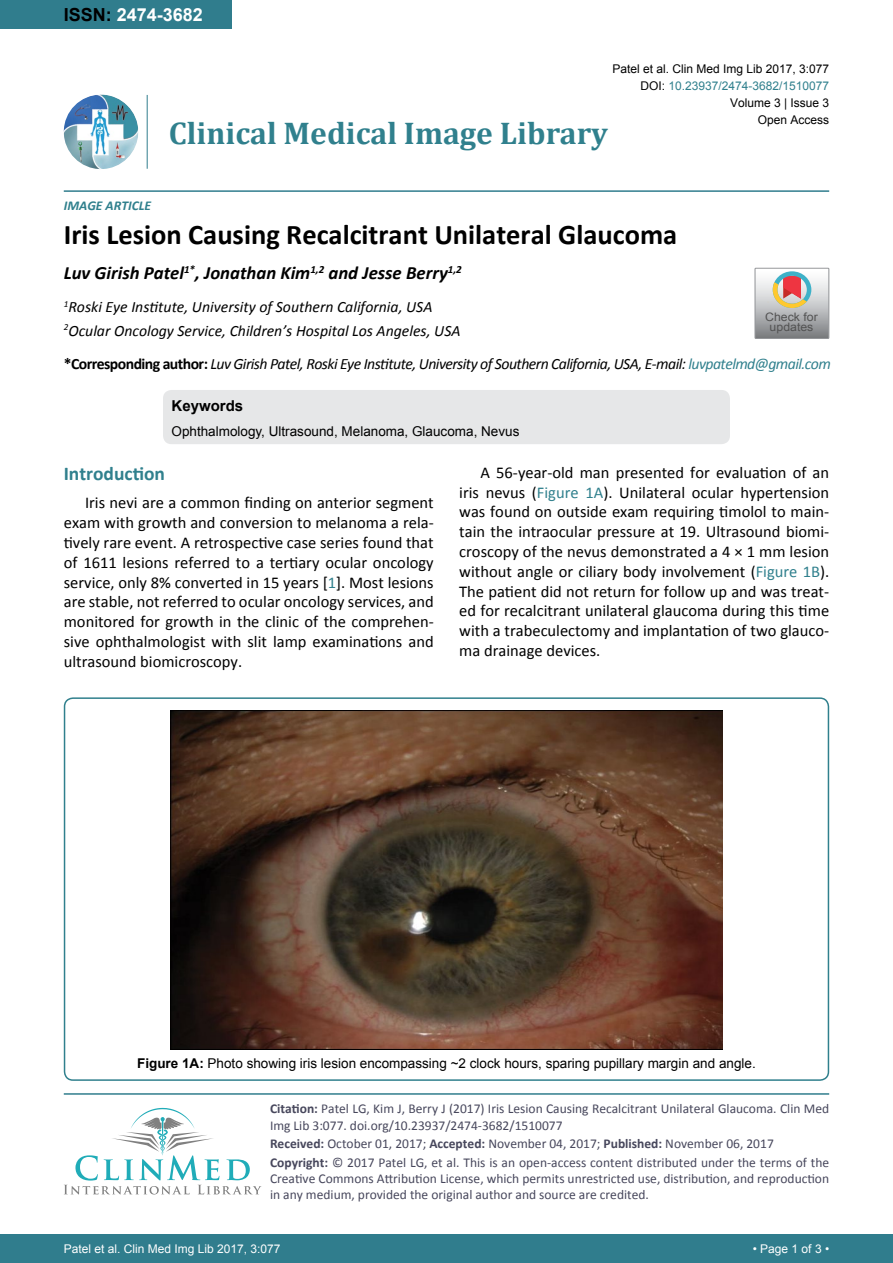
<style>
.page{position:relative;width:893px;height:1263px;background:#fff}
.page>*{position:absolute;margin:0;border:0;box-sizing:border-box;transform-origin:0 0}
.t1{font:700 31.5px "Cambria";color:#30808d}
.t2{font:700 28.5px "Calibri";color:#000}
.t3{font:700 19.5px "Calibri";color:#30808d}
.t4{font:italic 700 18.75px "Calibri";color:#000}
.t5{font:700 18px "Arial";color:#fff}
.t6{font:16.5px/19.8px "Calibri";color:#000;text-align:justify}
.t7{font:italic 15.75px "Calibri";letter-spacing:-.035em;color:#000}
.t8{font:italic 15.75px/23.1px "Calibri";color:#000}
.t9{font:700 15px "Arial";color:#000}
.t10{font:13.5px/16.2px "Calibri";color:#47475c}
.t11{font:13.5px "Arial";color:#000}
.t12{font:italic 700 13.5px "Calibri";color:#30808d}
.t13{font:12px/17.2px "Arial";color:#000;text-align:right}
.t14{font:12px "Arial";color:#fff}
.t15{font:12px "Arial";color:#30808d}
.t16{font:11.7px/10.1px "Arial";color:#535353;text-align:center;scale:1.06 1}
.s1{color:#000}
.s2{font-weight:700;font-style:normal}
.s3{color:#30808d}
.s4{font-weight:700}
</style>
<div class="page">
<div style="left:0;top:0;width:231px;height:28px;background:#307d8d"></div>
<img style="left:64px;top:95px;width:74px;height:74px;border-radius:37px">
<hr style="left:147px;top:95px;width:1px;height:74px;background:#307d8d">
<hr style="left:64px;top:190px;width:765px;height:2px;background:#307d8d">
<div style="left:0;top:1234px;width:893px;height:29px;background:#307d8d"></div>
<hr style="left:64px;top:1093px;width:765px;height:2px;background:#307d8d">
<svg style="left:64px;top:1108px;width:197px;height:86px"></svg>
<div style="left:163px;top:390px;width:567px;height:54px;background:#e6e7e8;border-radius:9px"></div>
<div style="left:64px;top:697px;width:765px;height:384px;border:2px solid #30808d;border-radius:9px"></div>
<img style="left:170px;top:710px;width:553px;height:340px">
<svg style="left:755px;top:268px;width:74px;height:70px;background:#bdb6b3"></svg>
<p class="t5" style="left:64px;top:2px;width:141px"><span class="s1">ISSN:</span> 2474-3682</p>
<p class="t13" style="left:612px;top:60px;width:218px">Patel et al. Clin Med Img Lib 2017, 3:077</p>
<p class="t13" style="left:730px;top:94px;width:101px">Volume 3 | Issue 3<br>Open Access</p>
<p class="t15" style="left:640px;top:78px;width:190px"><span class="s1">DOI:</span> 10.23937/2474-3682/1510077</p>
<h1 class="t1" style="left:169px;top:111px;width:441px">Clinical Medical Image Library</h1>
<p class="t12" style="left:64px;top:197px;width:89px">IMAGE ARTICLE</p>
<h2 class="t2" style="left:64px;top:217px;width:615px">Iris Lesion Causing Recalcitrant Unilateral Glaucoma</h2>
<p class="t4" style="left:64px;top:261px;width:399px">Luv Girish Patel<sup>1*</sup>, Jonathan Kim<sup>1,2</sup> and Jesse Berry<sup>1,2</sup></p>
<p class="t8" style="left:64px;top:295px;width:398px"><sup>1</sup>Roski Eye Institute, University of Southern California, USA<br><sup>2</sup>Ocular Oncology Service, Children’s Hospital Los Angeles, USA</p>
<p class="t16" style="left:765px;top:312px;width:51px">Check for updates</p>
<p class="t7" style="left:64px;top:353px;width:769px"><span class="s2">*Corresponding author:</span> Luv Girish Patel, Roski Eye Institute, University of Southern California, USA, E-mail: <span class="s3">luvpatelmd@gmail.com</span></p>
<p class="t9" style="left:171px;top:396px;width:73px">Keywords</p>
<p class="t11" style="left:171px;top:422px;width:349px">Ophthalmology, Ultrasound, Melanoma, Glaucoma, Nevus</p>
<p class="t3" style="left:64px;top:461px;width:103px">Introduction</p>
<p class="t6" style="left:64px;top:493px;width:371px;text-indent:21px">Iris nevi are a common finding on anterior segment exam with growth and conversion to melanoma a rela&shy;tively rare event. A retrospective case series found that of 1611 lesions referred to a tertiary ocular oncology service, only 8% converted in 15 years [<span class="s3">1</span>]. Most lesions are stable, not referred to ocular oncology services, and monitored for growth in the clinic of the comprehen&shy;sive ophthalmologist with slit lamp examinations and ultrasound biomicroscopy.</p>
<p class="t6" style="left:459px;top:462px;width:371px;text-indent:21px">A 56-year-old man presented for evaluation of an iris nevus (<span class="s3">Figure 1A</span>). Unilateral ocular hypertension was found on outside exam requiring timolol to main&shy;tain the intraocular pressure at 19. Ultrasound biomi&shy;croscopy of the nevus demonstrated a 4 × 1 mm lesion without angle or ciliary body involvement (<span class="s3">Figure 1B</span>).<br>The patient did not return for follow up and was treat&shy;ed for recalcitrant unilateral glaucoma during this time with a trabeculectomy and implantation of two glauco&shy;ma drainage devices.</p>
<p class="t11" style="left:137px;top:1054px;width:620px"><span class="s4">Figure 1A:</span> Photo showing iris lesion encompassing ~2 clock hours, sparing pupillary margin and angle.</p>
<p class="t10" style="left:270px;top:1101px;width:561px"><span class="s4">Citation:</span> Patel LG, Kim J, Berry J (2017) Iris Lesion Causing Recalcitrant Unilateral Glaucoma. Clin Med<br>Img Lib 3:077. doi.org/10.23937/2474-3682/1510077</p>
<p class="t10" style="left:270px;top:1154px;width:561px;text-align:justify"><span class="s4">Copyright:</span> © 2017 Patel LG, et al. This is an open-access content distributed under the terms of the Creative Commons Attribution License, which permits unrestricted use, distribution, and reproduction in any medium, provided the original author and source are credited.</p>
<p class="t10" style="left:270px;top:1135px;width:505px"><span class="s4">Received:</span> October 01, 2017; <span class="s4">Accepted:</span> November 04, 2017; <span class="s4">Published:</span> November 06, 2017</p>
<p class="t14" style="left:64px;top:1241px;width:218px">Patel et al. Clin Med Img Lib 2017, 3:077</p>
<p class="t14" style="left:753px;top:1241px;width:78px">• Page 1 of 3 •</p>
</div>
